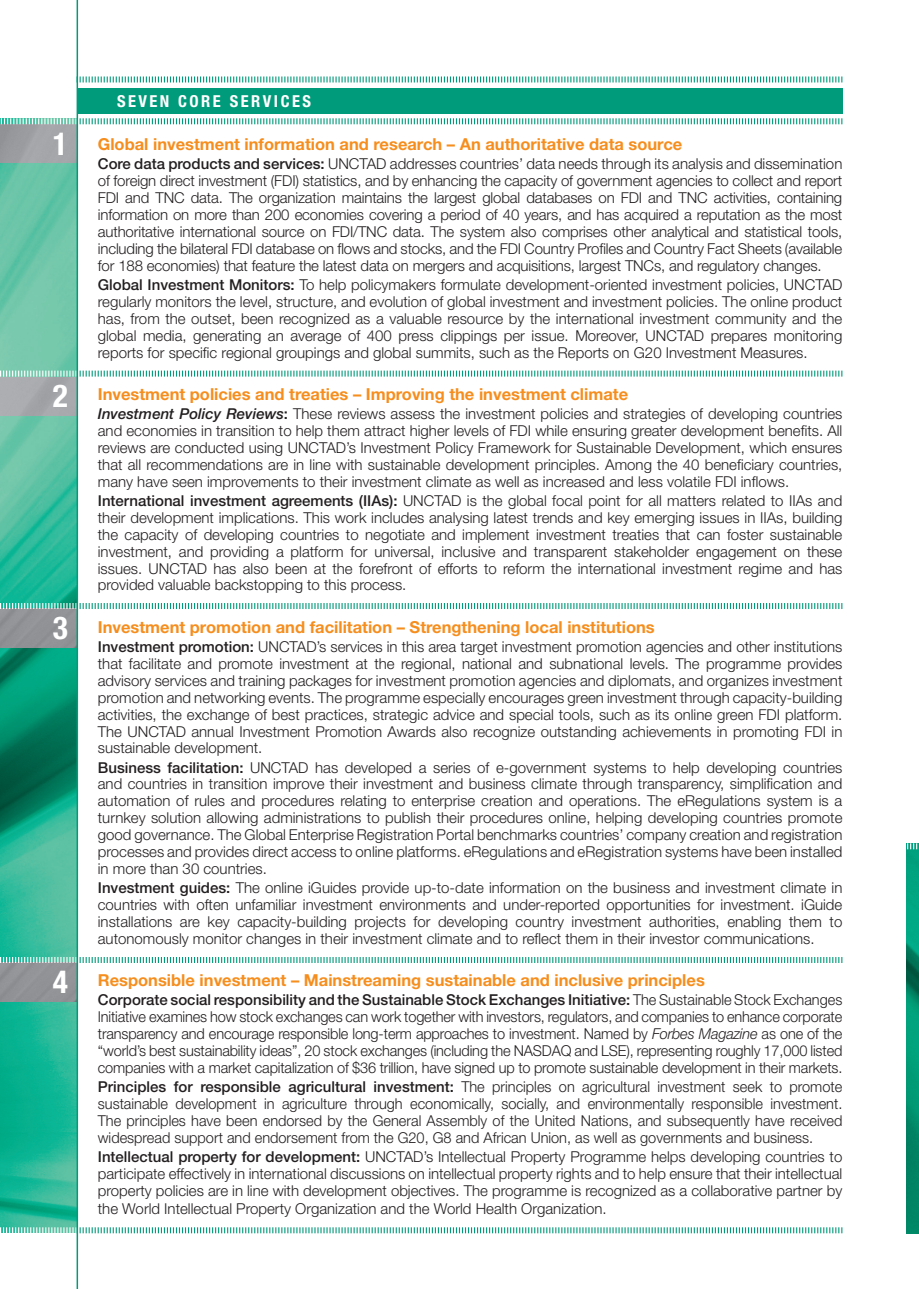
<style>
.page{position:relative;width:919px;height:1289px;background:#fff}
.page>*{position:absolute;margin:0;border:0;box-sizing:border-box;transform-origin:0 0}
.t1{font:700 condensed 31.5px "Helvetica Neue LT Std";color:#fff}
.t2{font:700 16.5px "Helvetica Neue LT Std";color:#f68e1e}
.t3{font:700 condensed 16.5px "Helvetica Neue LT Std";letter-spacing:.15em;color:#fff}
.t4{font:300 15px/17px "Helvetica Neue LT Std";color:#231f20;text-align:justify}
.s1{font-weight:500}
.s2{font-weight:500;font-style:italic}
.s3{font-style:italic}
</style>
<div class="page">
<img style="left:0;top:118px;width:77px;height:1108px">
<img style="left:0;top:125px;width:77px;height:38px">
<svg style="left:76px;top:75px;width:766px;height:9px"></svg>
<div style="left:77px;top:88px;width:765px;height:25px;background:#009b7a"></div>
<svg style="left:1px;top:117px;width:841px;height:8px"></svg>
<img style="left:0;top:378px;width:77px;height:37px">
<svg style="left:0;top:369px;width:842px;height:9px"></svg>
<div style="left:0;top:610px;width:77px;height:37px;background:#919396"></div>
<svg style="left:0;top:602px;width:842px;height:8px"></svg>
<div style="left:0;top:964px;width:77px;height:37px;background:#919396"></div>
<svg style="left:0;top:955px;width:842px;height:9px"></svg>
<svg style="left:0;top:1226px;width:842px;height:8px"></svg>
<hr style="left:77px;top:0;width:1px;height:1288px;background:#009b7a">
<img style="left:906px;top:850px;width:12px;height:382px">
<svg style="left:906px;top:843px;width:12px;height:7px"></svg>
<h1 class="t1" style="left:53px;top:124px;width:17px">1</h1>
<h1 class="t1" style="left:53px;top:377px;width:17px">2</h1>
<h1 class="t1" style="left:53px;top:609px;width:17px">3</h1>
<h1 class="t1" style="left:53px;top:963px;width:17px">4</h1>
<p class="t3" style="left:117px;top:91px;width:195px">SEVEN CORE SERVICES</p>
<p class="t2" style="left:98px;top:134px;width:586px">Global investment information and research – An authoritative data source</p>
<p class="t4" style="left:98px;top:155px;width:746px"><span class="s1">Core data products and services:</span> UNCTAD addresses countries’ data needs through its analysis and dissemination of foreign direct investment (FDI) statistics, and by enhancing the capacity of government agencies to collect and report FDI and TNC data. The organization maintains the largest global databases on FDI and TNC activities, containing information on more than 200 economies covering a period of 40 years, and has acquired a reputation as the most authoritative international source on FDI/TNC data. The system also comprises other analytical and statistical tools, including the bilateral FDI database on flows and stocks, and the FDI Country Profiles and Country Fact Sheets (available for 188 economies) that feature the latest data on mergers and acquisitions, largest TNCs, and regulatory changes.</p>
<p class="t4" style="left:98px;top:276px;width:746px"><span class="s1">Global Investment Monitors:</span> To help policymakers formulate development-oriented investment policies, UNCTAD regularly monitors the level, structure, and evolution of global investment and investment policies. The online product has, from the outset, been recognized as a valuable resource by the international investment community and the global media, generating an average of 400 press clippings per issue. Moreover, UNCTAD prepares monitoring reports for specific regional groupings and global summits, such as the Reports on G20 Investment Measures.</p>
<p class="t2" style="left:98px;top:384px;width:531px">Investment policies and treaties – Improving the investment climate</p>
<p class="t4" style="left:98px;top:405px;width:746px"><span class="s2">Investment Policy Reviews</span><span class="s1">:</span> These reviews assess the investment policies and strategies of developing countries and economies in transition to help them attract higher levels of FDI while ensuring greater development benefits. All reviews are conducted using UNCTAD’s Investment Policy Framework for Sustainable Development, which ensures that all recommendations are in line with sustainable development principles. Among the 40 beneficiary countries, many have seen improvements to their investment climate as well as increased and less volatile FDI inflows.</p>
<p class="t4" style="left:98px;top:492px;width:746px"><span class="s1">International investment agreements (IIAs):</span> UNCTAD is the global focal point for all matters related to IIAs and their development implications. This work includes analysing latest trends and key emerging issues in IIAs, building the capacity of developing countries to negotiate and implement investment treaties that can foster sustainable investment, and providing a platform for universal, inclusive and transparent stakeholder engagement on these issues. UNCTAD has also been at the forefront of efforts to reform the international investment regime and has provided valuable backstopping to this process.</p>
<p class="t2" style="left:98px;top:617px;width:558px">Investment promotion and facilitation – Strengthening local institutions</p>
<p class="t4" style="left:98px;top:638px;width:746px"><span class="s1">Investment promotion:</span> UNCTAD’s services in this area target investment promotion agencies and other institutions that facilitate and promote investment at the regional, national and subnational levels. The programme provides advisory services and training packages for investment promotion agencies and diplomats, and organizes investment promotion and networking events. The programme especially encourages green investment through capacity-building activities, the exchange of best practices, strategic advice and special tools, such as its online green FDI platform.<br>The UNCTAD annual Investment Promotion Awards also recognize outstanding achievements in promoting FDI in sustainable development.</p>
<p class="t4" style="left:98px;top:758px;width:746px"><span class="s1">Business facilitation:</span> UNCTAD has developed a series of e-government systems to help developing countries and countries in transition improve their investment and business climate through transparency, simplification and automation of rules and procedures relating to enterprise creation and operations. The eRegulations system is a turnkey solution allowing administrations to publish their procedures online, helping developing countries promote good governance. The Global Enterprise Registration Portal benchmarks countries’ company creation and registration processes and provides direct access to online platforms. eRegulations and eRegistration systems have been installed in more than 30 countries.</p>
<p class="t4" style="left:98px;top:878px;width:746px"><span class="s1">Investment guides:</span> The online iGuides provide up-to-date information on the business and investment climate in countries with often unfamiliar investment environments and under-reported opportunities for investment. iGuide installations are key capacity-building projects for developing country investment authorities, enabling them to autonomously monitor changes in their investment climate and to reflect them in their investor communications.</p>
<p class="t2" style="left:98px;top:970px;width:608px">Responsible investment – Mainstreaming sustainable and inclusive principles</p>
<p class="t4" style="left:98px;top:991px;width:746px"><span class="s1">Corporate social responsibility and the Sustainable Stock Exchanges Initiative:</span> The Sustainable Stock Exchanges Initiative examines how stock exchanges can work together with investors, regulators, and companies to enhance corporate transparency and encourage responsible long-term approaches to investment. Named by <span class="s3">Forbes Magazine</span> as one of the “world’s best sustainability ideas”, 20 stock exchanges (including the NASDAQ and LSE), representing roughly 17,000 listed companies with a market capitalization of $36 trillion, have signed up to promote sustainable development in their markets.</p>
<p class="t4" style="left:98px;top:1077px;width:746px"><span class="s1">Principles for responsible agricultural investment:</span> The principles on agricultural investment seek to promote sustainable development in agriculture through economically, socially, and environmentally responsible investment.<br>The principles have been endorsed by the General Assembly of the United Nations, and subsequently have received widespread support and endorsement from the G20, G8 and African Union, as well as governments and business.</p>
<p class="t4" style="left:98px;top:1147px;width:746px"><span class="s1">Intellectual property for development:</span> UNCTAD’s Intellectual Property Programme helps developing countries to participate effectively in international discussions on intellectual property rights and to help ensure that their intellectual property policies are in line with development objectives. The programme is recognized as a collaborative partner by the World Intellectual Property Organization and the World Health Organization.</p>
</div>
